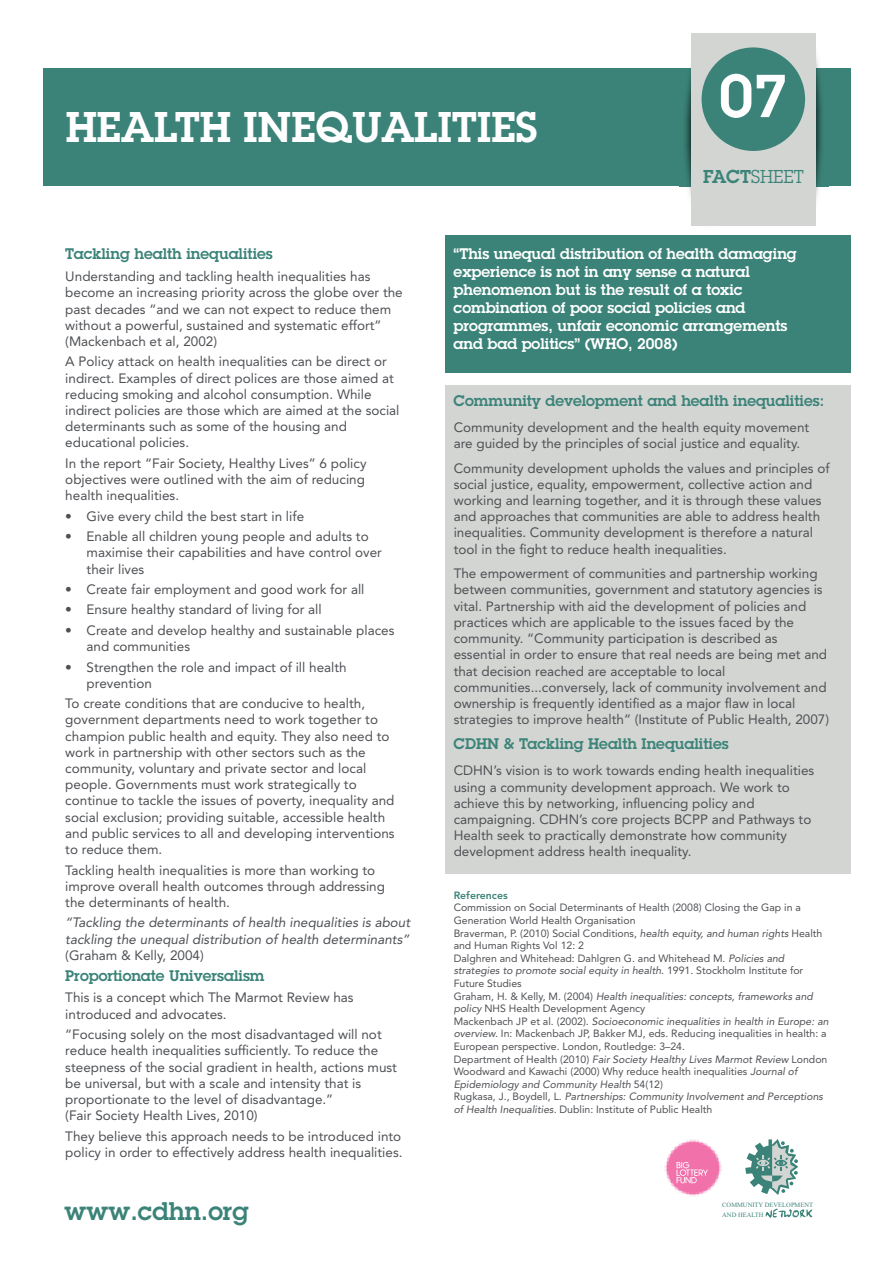
<style>
.page{position:relative;width:893px;height:1263px;background:#fff}
.page>*{position:absolute;margin:0;border:0;box-sizing:border-box;transform-origin:0 0}
.t1{font:600 59.25px "Lubalin Graph Std";color:#fff}
.t2{font:600 42px "Lubalin Graph Std";color:#fff}
.t3{font:600 24.9px "Lubalin Graph Std";color:#3b8378}
.t4{font:18.3px "Lubalin Graph Std";color:#3b8378}
.t5{font:600 15px/18px "Lubalin Graph Std";color:#fff}
.t6{font:600 15px "Lubalin Graph Std";color:#3b8378}
.t7{font:13.5px/16.2px "Avenir LT Std";color:#4e5054}
.t8{font:italic 13.5px/16.2px "Avenir LT Std";color:#4e5054}
.t9{font:10.5px/12.6px "Avenir LT Std";color:#4e5054}
.t10{font:800 10.5px "Avenir LT Std";color:#3b8378}
.t11{font:6.6px/9.6px "Times New Roman";letter-spacing:.005em;color:#3b8378}
.s1{font-weight:600}
.s2{font-style:italic}
</style>
<div class="page">
<div style="left:43px;top:69px;width:808px;height:117px;background:#3b8378"></div>
<img style="left:815px;top:33px;width:13px;height:193px">
<img style="left:679px;top:68px;width:12px;height:129px">
<div style="left:691px;top:33px;width:124px;height:193px;background:#d3d5d3"></div>
<div style="left:702px;top:47px;width:103px;height:104px;background:#3b8378;border-radius:50%"></div>
<svg style="left:665px;top:1139px;width:57px;height:58px"></svg>
<svg style="left:745px;top:1139px;width:53px;height:56px"></svg>
<svg style="left:766px;top:1208px;width:47px;height:10px"></svg>
<div style="left:445px;top:235px;width:405px;height:137px;background:#3b8378"></div>
<div style="left:445px;top:385px;width:405px;height:488px;background:#d3d5d3"></div>
<h2 class="t2" style="left:66px;top:112px;width:473px">HEALTH INEQUALITIES</h2>
<h1 class="t1" style="left:719px;top:75px;width:70px">07</h1>
<h3 class="t4" style="left:703px;top:170px;width:102px"><span class="s1">FACT</span>SHEET</h3>
<p class="t6" style="left:65px;top:249px;width:209px">Tackling health inequalities</p>
<p class="t7" style="left:65px;top:269px;width:339px">Understanding and tackling health inequalities has become an increasing priority across the globe over the past decades “and we can not expect to reduce them without a powerful, sustained and systematic effort” (Mackenbach et al, 2002)</p>
<p class="t7" style="left:65px;top:355px;width:336px">A Policy attack on health inequalities can be direct or indirect. Examples of direct polices are those aimed at reducing smoking and alcohol consumption. While indirect policies are those which are aimed at the social determinants such as some of the housing and educational policies.</p>
<p class="t7" style="left:65px;top:456px;width:303px;text-align:justify">In the report “Fair Society, Healthy Lives” 6 policy objectives were outlined with the aim of reducing health inequalities.</p>
<p class="t7" style="left:65px;top:509px;width:240px">• Give every child the best start in life</p>
<p class="t7" style="left:87px;top:529px;width:297px;text-indent:-21px">• Enable all children young people and adults to maximise their capabilities and have control over their lives</p>
<p class="t7" style="left:65px;top:582px;width:301px">• Create fair employment and good work for all</p>
<p class="t7" style="left:65px;top:603px;width:258px">• Ensure healthy standard of living for all</p>
<p class="t7" style="left:87px;top:623px;width:309px;text-indent:-21px">• Create and develop healthy and sustainable places and communities</p>
<p class="t7" style="left:87px;top:660px;width:262px;text-indent:-21px">• Strengthen the role and impact of ill health prevention</p>
<p class="t7" style="left:65px;top:696px;width:331px">To create conditions that are conducive to health, government departments need to work together to champion public health and equity. They also need to work in partnership with other sectors such as the community, voluntary and private sector and local people. Governments must work strategically to continue to tackle the issues of poverty, inequality and social exclusion; providing suitable, accessible health and public services to all and developing interventions to reduce them.</p>
<p class="t7" style="left:65px;top:863px;width:321px">Tackling health inequalities is more than working to improve overall health outcomes through addressing the determinants of health.</p>
<p class="t8" style="left:65px;top:916px;width:346px">“Tackling the determinants of health inequalities is about tackling the unequal distribution of health determinants”</p>
<p class="t7" style="left:65px;top:948px;width:140px">(Graham &amp; Kelly, 2004)</p>
<p class="t6" style="left:65px;top:970px;width:201px">Proportionate Universalism</p>
<p class="t7" style="left:65px;top:991px;width:290px">This is a concept which The Marmot Review has introduced and advocates.</p>
<p class="t7" style="left:65px;top:1027px;width:333px">“Focusing solely on the most disadvantaged will not reduce health inequalities sufficiently. To reduce the steepness of the social gradient in health, actions must be universal, but with a scale and intensity that is proportionate to the level of disadvantage.”<br>(Fair Society Health Lives, 2010)</p>
<p class="t7" style="left:65px;top:1129px;width:339px">They believe this approach needs to be introduced into policy in order to effectively address health inequalities.</p>
<p class="t5" style="left:454px;top:247px;width:345px">“This unequal distribution of health damaging experience is not in any sense a natural phenomenon but is the result of a toxic combination of poor social policies and programmes, unfair economic arrangements and bad politics” (WHO, 2008)</p>
<p class="t6" style="left:454px;top:395px;width:372px">Community development and health inequalities:</p>
<p class="t7" style="left:454px;top:420px;width:357px">Community development and the health equity movement are guided by the principles of social justice and equality.</p>
<p class="t7" style="left:454px;top:461px;width:377px">Community development upholds the values and principles of social justice, equality, empowerment, collective action and working and learning together, and it is through these values and approaches that communities are able to address health inequalities. Community development is therefore a natural tool in the fight to reduce health inequalities.</p>
<p class="t7" style="left:454px;top:567px;width:377px">The empowerment of communities and partnership working between communities, government and statutory agencies is vital. Partnership with aid the development of policies and practices which are applicable to the issues faced by the community. “Community participation is described as essential in order to ensure that real needs are being met and that decision reached are acceptable to local communities...conversely, lack of community involvement and ownership is frequently identified as a major flaw in local strategies to improve health” (Institute of Public Health, 2007)</p>
<p class="t6" style="left:454px;top:739px;width:276px">CDHN &amp; Tackling Health Inequalities</p>
<p class="t7" style="left:454px;top:764px;width:362px">CDHN’s vision is to work towards ending health inequalities using a community development approach. We work to achieve this by networking, influencing policy and campaigning. CDHN’s core projects BCPP and Pathways to Health seek to practically demonstrate how community development address health inequality.</p>
<p class="t10" style="left:454px;top:891px;width:56px">References</p>
<p class="t9" style="left:454px;top:902px;width:376px">Commission on Social Determinants of Health (2008) Closing the Gap in a Generation World Health Organisation<br>Braverman, P. (2010) Social Conditions, <span class="s2">health equity, and human rights</span> Health and Human Rights Vol 12: 2<br>Dalghren and Whitehead: Dahlgren G. and Whitehead M. <span class="s2">Policies and strategies to promote social equity in health.</span> 1991. Stockholm Institute for Future Studies<br>Graham, H. &amp; Kelly, M. (2004) <span class="s2">Health inequalities: concepts, frameworks and policy</span> NHS Health Development Agency<br>Mackenbach JP et al. (2002). <span class="s2">Socioeconomic inequalities in health in Europe: an overview.</span> In: Mackenbach JP, Bakker MJ, eds. Reducing inequalities in health: a European perspective. London, Routledge: 3–24.<br>Department of Health (2010) <span class="s2">Fair Society Healthy Lives Marmot Review</span> London Woodward and Kawachi (2000) Why reduce health inequalities <span class="s2">Journal of Epidemiology and Community Health</span> 54(12)<br>Rugkasa, J., Boydell, L. <span class="s2">Partnerships: Community Involvement and Perceptions of Health Inequalities.</span> Dublin: Institute of Public Health</p>
<h3 class="t3" style="left:65px;top:1202px;width:186px">www.cdhn.org</h3>
<p class="t11" style="left:722px;top:1200px;width:92px">COMMUNITY DEVELOPMENT<br>AND HEALTH</p>
</div>
